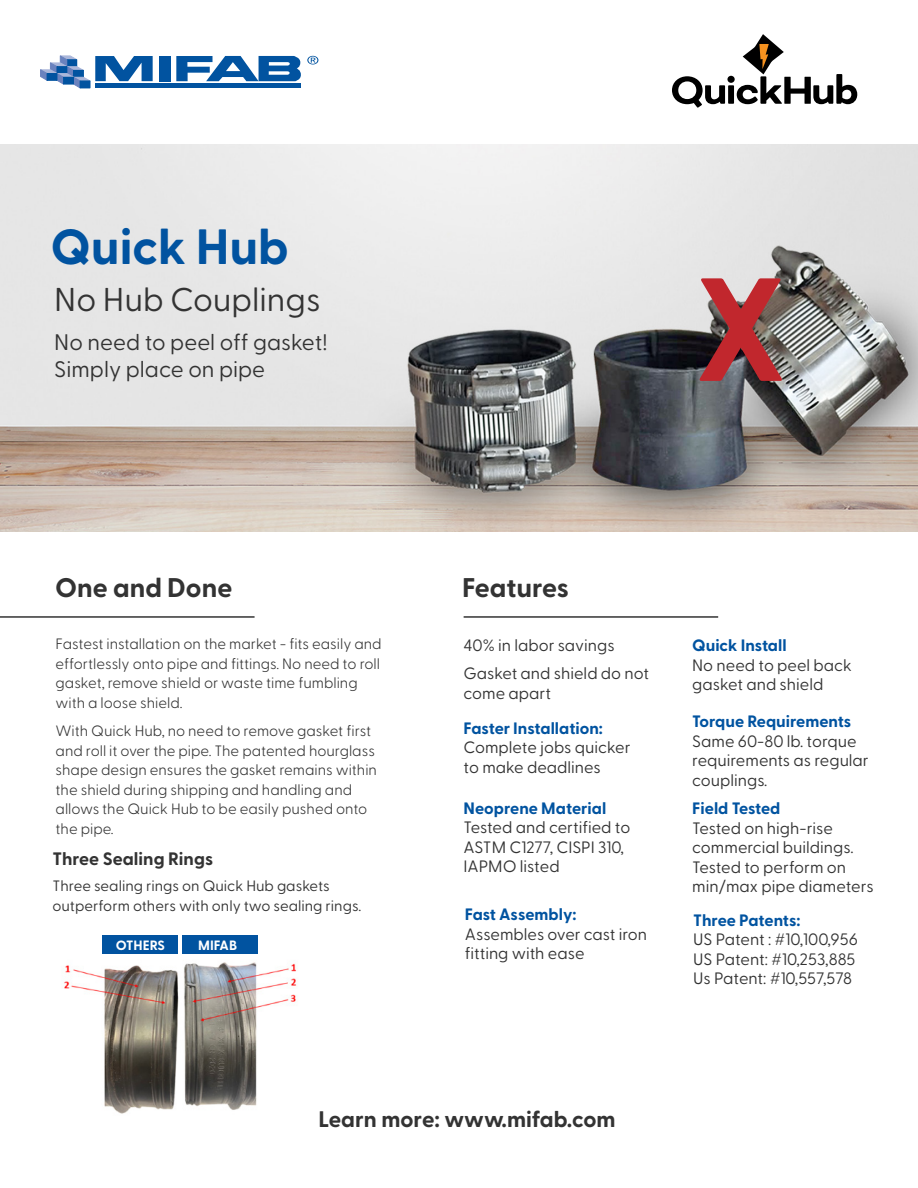
<style>
.page{position:relative;width:918px;height:1188px;background:#fff}
.page>*{position:absolute;margin:0;border:0;box-sizing:border-box;transform-origin:0 0}
.t1{font:700 146.4px "Greycliff CF";color:#c1272d}
.t2{font:700 49.5px "Greycliff CF";color:#0153a0}
.t3{font:33px "Greycliff CF";color:#333}
.t4{font:700 27px "Greycliff CF";color:#333}
.t5{font:22.5px/27px "Greycliff CF";color:#333}
.t6{font:700 22.5px "Greycliff CF";color:#333}
.t7{font:700 18px "Greycliff CF";color:#333}
.t8{font:16.5px/19.5px "Greycliff CF";color:#333}
.t9{font:700 16.5px "Greycliff CF";color:#0153a0}
.t10{font:300 15px/19.5px "Greycliff CF";color:#333}
.t11{font:15px/19.5px "Greycliff CF";color:#333}
.t12{font:700 13.5px "Greycliff CF";color:#fff}
</style>
<div class="page">
<img style="left:63px;top:935px;width:234px;height:179px">
<img style="left:0;top:145px;width:918px;height:387px">
<svg style="left:672px;top:76px;width:53px;height:32px"></svg>
<div style="left:728px;top:85px;width:6px;height:19px;background:#000"></div>
<div style="left:727px;top:76px;width:8px;height:7px;background:#000;border-radius:50%"></div>
<svg style="left:737px;top:34px;width:120px;height:70px"></svg>
<div style="left:159px;top:56px;width:11px;height:25px;background:#0153a0"></div>
<hr style="left:95px;top:84px;width:206px;height:4px;background:#0153a0">
<svg style="left:307px;top:56px;width:11px;height:9px"></svg>
<svg style="left:40px;top:55px;width:113px;height:34px"></svg>
<div style="left:47px;top:73px;width:10px;height:7px;background:#0153a0"></div>
<div style="left:47px;top:73px;width:10px;height:8px;border:1px solid #0153a0"></div>
<svg style="left:176px;top:56px;width:125px;height:25px"></svg>
<hr style="left:0;top:616px;width:255px;height:2px;background:#333">
<hr style="left:464px;top:616px;width:254px;height:2px;background:#333">
<div style="left:103px;top:935px;width:75px;height:19px;background:#0153a0"></div>
<div style="left:183px;top:935px;width:75px;height:19px;background:#0153a0"></div>
<h2 class="t2" style="left:50px;top:217px;width:240px">Quick Hub</h2>
<h3 class="t3" style="left:54px;top:280px;width:268px">No Hub Couplings</h3>
<h3 class="t5" style="left:54px;top:328px;width:275px">No need to peel off gasket!<br>Simply place on pipe</h3>
<h1 class="t1" style="left:693px;top:242px;width:97px">X</h1>
<h3 class="t4" style="left:55px;top:572px;width:179px">One and Done</h3>
<h3 class="t4" style="left:462px;top:572px;width:108px">Features</h3>
<p class="t10" style="left:56px;top:634px;width:328px">Fastest installation on the market - fits easily and effortlessly onto pipe and fittings. No need to roll gasket, remove shield or waste time fumbling with a loose shield.</p>
<p class="t10" style="left:56px;top:721px;width:323px">With Quick Hub, no need to remove gasket first and roll it over the pipe. The patented hourglass shape design ensures the gasket remains within the shield during shipping and handling and allows the Quick Hub to be easily pushed onto the pipe.</p>
<p class="t7" style="left:53px;top:848px;width:162px">Three Sealing Rings</p>
<p class="t11" style="left:53px;top:876px;width:310px">Three sealing rings on Quick Hub gaskets outperform others with only two sealing rings.</p>
<p class="t12" style="left:116px;top:937px;width:50px">OTHERS</p>
<p class="t12" style="left:198px;top:937px;width:40px">MIFAB</p>
<p class="t8" style="left:464px;top:632px;width:187px;line-height:28.2px">40% in labor savings<br>Gasket and shield do not</p>
<p class="t8" style="left:464px;top:684px;width:89px">come apart</p>
<p class="t9" style="left:464px;top:718px;width:141px">Faster Installation:</p>
<p class="t8" style="left:464px;top:738px;width:168px">Complete jobs quicker to make deadlines</p>
<p class="t9" style="left:464px;top:798px;width:144px">Neoprene Material</p>
<p class="t8" style="left:464px;top:818px;width:168px">Tested and certified to<br>ASTM C1277, CISPI 310,<br>IAPMO listed</p>
<p class="t9" style="left:465px;top:905px;width:113px">Fast Assembly:</p>
<p class="t8" style="left:465px;top:925px;width:184px">Assembles over cast iron fitting with ease</p>
<p class="t9" style="left:692px;top:636px;width:96px">Quick Install</p>
<p class="t8" style="left:692px;top:655px;width:161px">No need to peel back gasket and shield</p>
<p class="t9" style="left:692px;top:711px;width:161px">Torque Requirements</p>
<p class="t8" style="left:692px;top:731px;width:178px">Same 60-80 lb. torque requirements as regular couplings.</p>
<p class="t9" style="left:692px;top:799px;width:90px">Field Tested</p>
<p class="t8" style="left:692px;top:819px;width:183px">Tested on high-rise commercial buildings.<br>Tested to perform on min/max pipe diameters</p>
<p class="t9" style="left:693px;top:910px;width:109px">Three Patents:</p>
<p class="t8" style="left:693px;top:930px;width:166px">US Patent : #10,100,956<br>US Patent: #10,253,885<br>Us Patent: #10,557,578</p>
<h3 class="t6" style="left:319px;top:1106px;width:299px">Learn more: www.mifab.com</h3>
</div>
